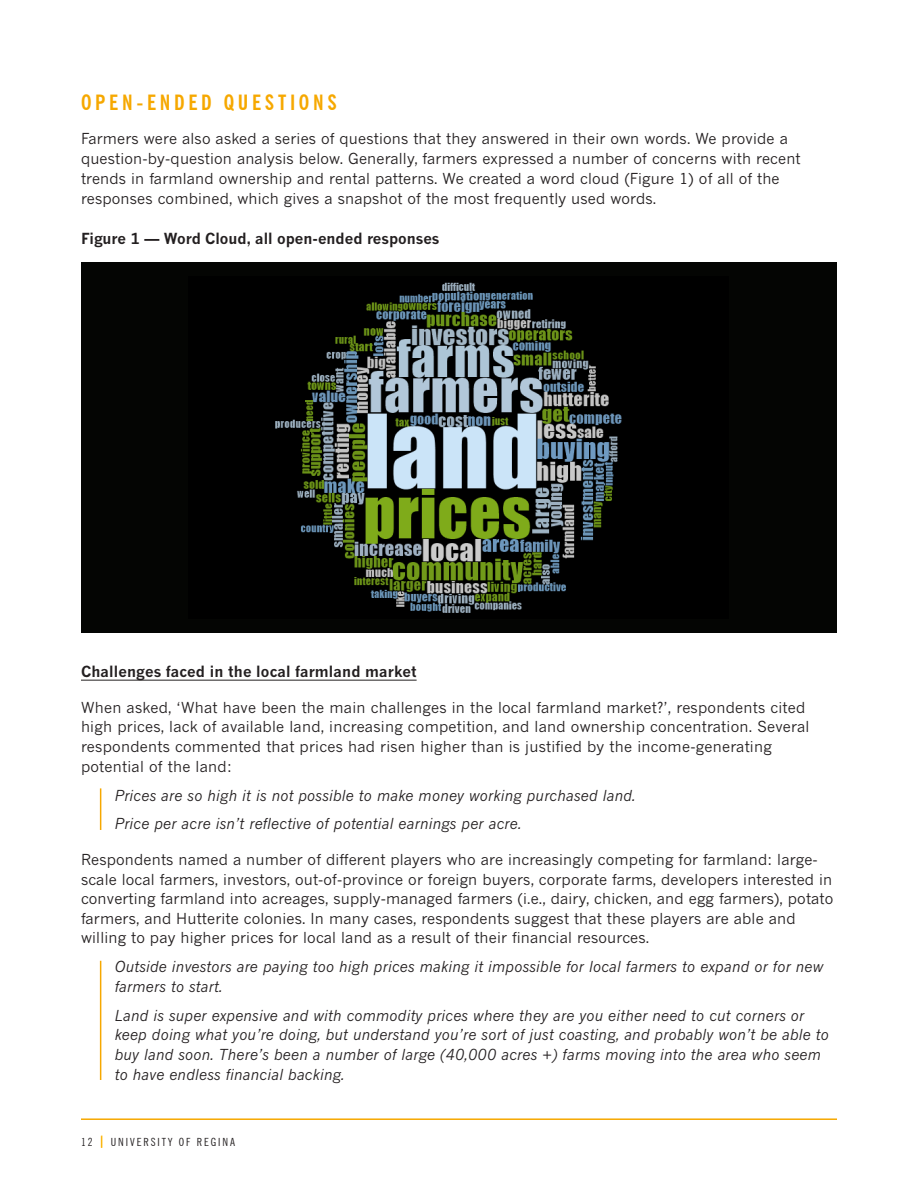
<style>
.page{position:relative;width:918px;height:1188px;background:#fff}
.page>*{position:absolute;margin:0;border:0;box-sizing:border-box;transform-origin:0 0}
.Yellow_Header{font:700 condensed 21px "News Gothic BT";letter-spacing:.175em;color:#f6a800}
.Body_text{font:15px/19.5px "News Gothic MT Std";letter-spacing:.01em;color:#231f20}
.Indented_Italic_Text{font:italic 15px/19.6px "News Gothic MT Std";letter-spacing:.01em;color:#231f20}
.Body_text_last_parag{font:15px/20px "News Gothic MT Std";letter-spacing:.01em;color:#231f20}
.Table_headings{font:700 15px "News Gothic MT Std";color:#231f20}
.Subhead{font:700 15px "News Gothic MT Std";letter-spacing:.01em;color:#231f20}
.t1{font:condensed 11.25px "News Gothic BT";letter-spacing:.175em;color:#231f20}
.s1{color:#ffc52d}
</style>
<div class="page">
<hr style="left:81px;top:1118px;width:756px;height:2px;background:#f6a800">
<hr style="left:81px;top:680px;width:336px;height:1px;background:#231f20">
<hr style="left:100px;top:788px;width:1px;height:42px;background:#f6a800">
<hr style="left:100px;top:961px;width:1px;height:119px;background:#f6a800">
<div style="left:81px;top:262px;width:756px;height:371px;background:#040503"></div>
<img style="left:275px;top:282px;width:347px;height:331px">
<p class="Yellow_Header" style="left:81px;top:90px;width:257px">OPEN-ENDED QUESTIONS</p>
<p class="Body_text_last_parag" style="left:81px;top:128px;width:721px">Farmers were also asked a series of questions that they answered in their own words. We provide a question-by-question analysis below. Generally, farmers expressed a number of concerns with recent trends in farmland ownership and rental patterns. We created a word cloud (Figure 1) of all of the responses combined, which gives a snapshot of the most frequently used words.</p>
<p class="Table_headings" style="left:81px;top:229px;width:360px">Figure 1 — Word Cloud, all open-ended responses</p>
<p class="Subhead" style="left:81px;top:662px;width:337px">Challenges faced in the local farmland market</p>
<p class="Body_text" style="left:81px;top:697px;width:730px">When asked, ‘What have been the main challenges in the local farmland market?’, respondents cited high prices, lack of available land, increasing competition, and land ownership concentration. Several respondents commented that prices had risen higher than is justified by the income-generating potential of the land:</p>
<p class="Indented_Italic_Text" style="left:115px;top:785px;width:522px">Prices are so high it is not possible to make money working purchased land.</p>
<p class="Indented_Italic_Text" style="left:115px;top:814px;width:408px">Price per acre isn’t reflective of potential earnings per acre.</p>
<p class="Body_text" style="left:81px;top:850px;width:754px">Respondents named a number of different players who are increasingly competing for farmland: large&shy;scale local farmers, investors, out-of-province or foreign buyers, corporate farms, developers interested in converting farmland into acreages, supply-managed farmers (i.e., dairy, chicken, and egg farmers), potato farmers, and Hutterite colonies. In many cases, respondents suggest that these players are able and willing to pay higher prices for local land as a result of their financial resources.</p>
<p class="Indented_Italic_Text" style="left:115px;top:957px;width:710px">Outside investors are paying too high prices making it impossible for local farmers to expand or for new farmers to start.</p>
<p class="Indented_Italic_Text" style="left:115px;top:1005px;width:716px">Land is super expensive and with commodity prices where they are you either need to cut corners or keep doing what you’re doing, but understand you’re sort of just coasting, and probably won’t be able to buy land soon. There’s been a number of large (40,000 acres +) farms moving into the area who seem to have endless financial backing.</p>
<p class="t1" style="left:81px;top:1135px;width:156px">12 <span class="s1">|</span> UNIVERSITY OF REGINA</p>
</div>
